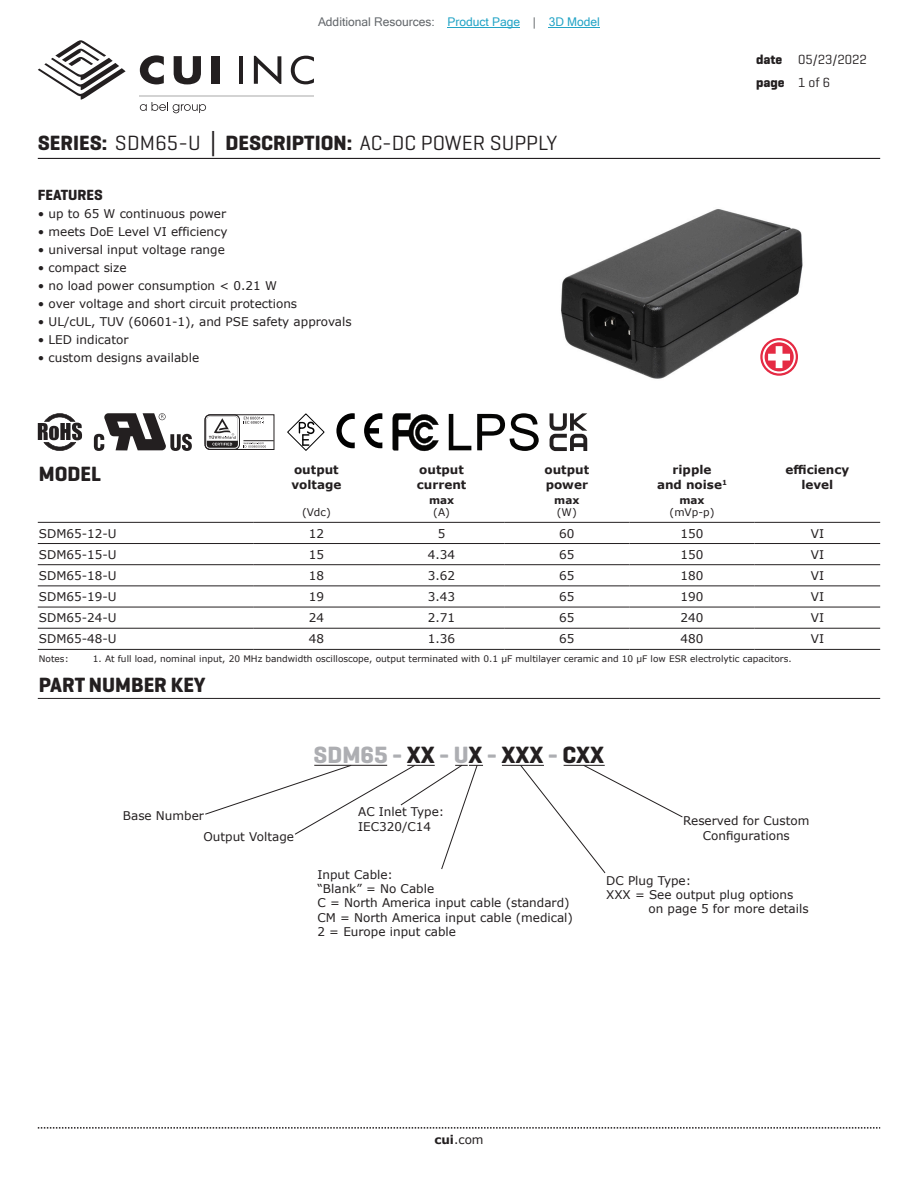
<style>
.page{position:relative;width:918px;height:1188px;background:#fff}
.page>*{position:absolute;margin:0;border:0;box-sizing:border-box;transform-origin:0 0}
.t1{font:700 24px "Geogrotesque";color:#adaeb2}
.t2{font:21px "Geogrotesque";color:#231f20}
.t3{font:700 21px "Geogrotesque";color:#231f20}
.t4{font:700 15px "Geogrotesque";color:#231f20}
.t5{font:13.5px/22.5px "Geogrotesque";color:#231f20}
.t6{font:12px/14.4px "Verdana";color:#231f20}
.t7{font:700 12px/14.4px "Verdana";color:#231f20}
.t8{font:12px "Microsoft Sans Serif";color:#63676b}
.t9{font:10.5px "Verdana";color:#231f20}
.t10{font:700 10.5px "Verdana";color:#231f20}
.t11{font:9px "Verdana";color:#231f20}
.s1{color:#23a4c6}
.s2{font-weight:700}
.s3{font-family:"Verdana";font-weight:700}
.s4{color:#231f20}
</style>
<div class="page">
<svg style="left:38px;top:1127px;width:842px;height:2px"></svg>
<hr style="left:38px;top:158px;width:842px;height:1px;background:#231f20">
<svg style="left:38px;top:40px;width:88px;height:60px"></svg>
<hr style="left:239px;top:56px;width:4px;height:28px;background:#231f20">
<svg style="left:254px;top:56px;width:27px;height:28px"></svg>
<svg style="left:291px;top:56px;width:23px;height:28px"></svg>
<svg style="left:140px;top:55px;width:24px;height:29px"></svg>
<svg style="left:174px;top:56px;width:27px;height:28px"></svg>
<div style="left:211px;top:56px;width:8px;height:28px;background:#231f20"></div>
<svg style="left:140px;top:102px;width:66px;height:11px"></svg>
<hr style="left:140px;top:95px;width:174px;height:1px;background:#231f20">
<hr style="left:38px;top:522px;width:216px;height:1px;background:#231f20">
<hr style="left:254px;top:522px;width:125px;height:1px;background:#231f20">
<hr style="left:379px;top:522px;width:125px;height:1px;background:#231f20">
<hr style="left:504px;top:522px;width:125px;height:1px;background:#231f20">
<hr style="left:629px;top:522px;width:126px;height:1px;background:#231f20">
<hr style="left:755px;top:522px;width:125px;height:1px;background:#231f20">
<hr style="left:38px;top:543px;width:216px;height:1px;background:#231f20">
<hr style="left:254px;top:543px;width:125px;height:1px;background:#231f20">
<hr style="left:379px;top:543px;width:125px;height:1px;background:#231f20">
<hr style="left:504px;top:543px;width:125px;height:1px;background:#231f20">
<hr style="left:629px;top:543px;width:126px;height:1px;background:#231f20">
<hr style="left:755px;top:543px;width:125px;height:1px;background:#231f20">
<hr style="left:38px;top:564px;width:216px;height:1px;background:#231f20">
<hr style="left:254px;top:564px;width:125px;height:1px;background:#231f20">
<hr style="left:379px;top:564px;width:125px;height:1px;background:#231f20">
<hr style="left:504px;top:564px;width:125px;height:1px;background:#231f20">
<hr style="left:629px;top:564px;width:126px;height:1px;background:#231f20">
<hr style="left:755px;top:564px;width:125px;height:1px;background:#231f20">
<hr style="left:38px;top:586px;width:216px;height:1px;background:#231f20">
<hr style="left:254px;top:586px;width:125px;height:1px;background:#231f20">
<hr style="left:379px;top:586px;width:125px;height:1px;background:#231f20">
<hr style="left:504px;top:586px;width:125px;height:1px;background:#231f20">
<hr style="left:629px;top:586px;width:126px;height:1px;background:#231f20">
<hr style="left:755px;top:586px;width:125px;height:1px;background:#231f20">
<hr style="left:38px;top:607px;width:216px;height:1px;background:#231f20">
<hr style="left:254px;top:607px;width:125px;height:1px;background:#231f20">
<hr style="left:379px;top:607px;width:125px;height:1px;background:#231f20">
<hr style="left:504px;top:607px;width:125px;height:1px;background:#231f20">
<hr style="left:629px;top:607px;width:126px;height:1px;background:#231f20">
<hr style="left:755px;top:607px;width:125px;height:1px;background:#231f20">
<hr style="left:38px;top:628px;width:216px;height:1px;background:#231f20">
<hr style="left:254px;top:628px;width:125px;height:1px;background:#231f20">
<hr style="left:379px;top:628px;width:125px;height:1px;background:#231f20">
<hr style="left:504px;top:628px;width:125px;height:1px;background:#231f20">
<hr style="left:629px;top:628px;width:126px;height:1px;background:#231f20">
<hr style="left:755px;top:628px;width:125px;height:1px;background:#231f20">
<hr style="left:38px;top:649px;width:216px;height:1px;background:#231f20">
<hr style="left:254px;top:649px;width:125px;height:1px;background:#231f20">
<hr style="left:379px;top:649px;width:125px;height:1px;background:#231f20">
<hr style="left:504px;top:649px;width:125px;height:1px;background:#231f20">
<hr style="left:629px;top:649px;width:126px;height:1px;background:#231f20">
<hr style="left:755px;top:649px;width:125px;height:1px;background:#231f20">
<img style="left:561px;top:209px;width:242px;height:170px">
<svg style="left:38px;top:413px;width:44px;height:38px"></svg>
<svg style="left:94px;top:413px;width:98px;height:38px"></svg>
<svg style="left:393px;top:413px;width:46px;height:38px"></svg>
<svg style="left:287px;top:413px;width:38px;height:38px"></svg>
<hr style="left:38px;top:698px;width:842px;height:1px;background:#231f20">
<svg style="left:205px;top:764px;width:278px;height:105px"></svg>
<hr style="left:502px;top:765px;width:42px;height:1px;background:#231f20">
<svg style="left:520px;top:764px;width:163px;height:110px"></svg>
<div style="left:210px;top:414px;width:64px;height:36px;border:1px solid #231f20"></div>
<hr style="left:243px;top:440px;width:31px;height:1px;background:#231f20">
<svg style="left:204px;top:414px;width:62px;height:36px"></svg>
<svg style="left:336px;top:413px;width:46px;height:35px"></svg>
<svg style="left:760px;top:338px;width:38px;height:38px"></svg>
<svg style="left:449px;top:414px;width:22px;height:36px"></svg>
<svg style="left:477px;top:413px;width:62px;height:38px"></svg>
<svg style="left:550px;top:413px;width:37px;height:38px"></svg>
<hr style="left:448px;top:27px;width:72px;height:1px;background:#23a4c6">
<hr style="left:549px;top:27px;width:51px;height:1px;background:#23a4c6">
<p class="t8" style="left:318px;top:15px;width:283px">Additional Resources: <span class="s1">Product Page</span> | <span class="s1">3D Model</span></p>
<h2 class="t2" style="left:38px;top:130px;width:521px"><span class="s2">SERIES:</span> SDM65-U <span class="s3">│</span> <span class="s2">DESCRIPTION:</span> AC-DC POWER SUPPLY</h2>
<p class="t4" style="left:38px;top:186px;width:67px">FEATURES</p>
<p class="t6" style="left:38px;top:207px;width:190px">• up to 65 W continuous power</p>
<p class="t6" style="left:38px;top:225px;width:191px">• meets DoE Level VI efficiency</p>
<p class="t6" style="left:38px;top:243px;width:189px">• universal input voltage range</p>
<p class="t6" style="left:38px;top:261px;width:90px">• compact size</p>
<p class="t6" style="left:38px;top:279px;width:241px">• no load power consumption &lt; 0.21 W</p>
<p class="t6" style="left:38px;top:297px;width:261px">• over voltage and short circuit protections</p>
<p class="t6" style="left:38px;top:315px;width:315px">• UL/cUL, TUV (60601-1), and PSE safety approvals</p>
<p class="t6" style="left:38px;top:333px;width:92px">• LED indicator</p>
<p class="t6" style="left:38px;top:351px;width:163px">• custom designs available</p>
<p class="t5" style="left:756px;top:48px;width:112px"><span class="s2">date</span> 05/23/2022 <span class="s2">page</span> 1 of 6</p>
<h2 class="t3" style="left:39px;top:461px;width:64px">MODEL</h2>
<p class="t7" style="left:291px;top:462px;width:51px">output voltage</p>
<p class="t7" style="left:417px;top:462px;width:51px">output current</p>
<p class="t7" style="left:545px;top:462px;width:46px">output power</p>
<p class="t7" style="left:657px;top:462px;width:72px;text-align:center">ripple<br>and noise<sup>1</sup></p>
<p class="t7" style="left:786px;top:462px;width:65px;text-align:center">efficiency level</p>
<p class="t9" style="left:302px;top:505px;width:30px">(Vdc)</p>
<p class="t10" style="left:429px;top:492px;width:27px">max</p>
<p class="t9" style="left:433px;top:505px;width:18px">(A)</p>
<p class="t10" style="left:554px;top:492px;width:27px">max</p>
<p class="t9" style="left:557px;top:505px;width:21px">(W)</p>
<p class="t10" style="left:679px;top:492px;width:27px">max</p>
<p class="t9" style="left:670px;top:505px;width:46px">(mVp-p)</p>
<p class="t6" style="left:39px;top:526px;width:79px">SDM65-12-U</p>
<p class="t6" style="left:309px;top:526px;width:17px">12</p>
<p class="t6" style="left:438px;top:526px;width:9px">5</p>
<p class="t6" style="left:559px;top:526px;width:17px">60</p>
<p class="t6" style="left:681px;top:526px;width:24px">150</p>
<p class="t6" style="left:811px;top:526px;width:15px">VI</p>
<p class="t6" style="left:39px;top:547px;width:79px">SDM65-15-U</p>
<p class="t6" style="left:309px;top:547px;width:17px">15</p>
<p class="t6" style="left:428px;top:547px;width:29px">4.34</p>
<p class="t6" style="left:559px;top:547px;width:17px">65</p>
<p class="t6" style="left:681px;top:547px;width:24px">150</p>
<p class="t6" style="left:811px;top:547px;width:15px">VI</p>
<p class="t6" style="left:39px;top:568px;width:79px">SDM65-18-U</p>
<p class="t6" style="left:309px;top:568px;width:17px">18</p>
<p class="t6" style="left:428px;top:568px;width:29px">3.62</p>
<p class="t6" style="left:559px;top:568px;width:17px">65</p>
<p class="t6" style="left:681px;top:568px;width:24px">180</p>
<p class="t6" style="left:811px;top:568px;width:15px">VI</p>
<p class="t6" style="left:39px;top:589px;width:79px">SDM65-19-U</p>
<p class="t6" style="left:309px;top:589px;width:17px">19</p>
<p class="t6" style="left:428px;top:589px;width:29px">3.43</p>
<p class="t6" style="left:559px;top:589px;width:17px">65</p>
<p class="t6" style="left:681px;top:589px;width:24px">190</p>
<p class="t6" style="left:811px;top:589px;width:15px">VI</p>
<p class="t6" style="left:39px;top:611px;width:79px">SDM65-24-U</p>
<p class="t6" style="left:309px;top:611px;width:17px">24</p>
<p class="t6" style="left:428px;top:611px;width:29px">2.71</p>
<p class="t6" style="left:559px;top:611px;width:17px">65</p>
<p class="t6" style="left:681px;top:611px;width:24px">240</p>
<p class="t6" style="left:811px;top:611px;width:15px">VI</p>
<p class="t6" style="left:39px;top:632px;width:79px">SDM65-48-U</p>
<p class="t6" style="left:309px;top:632px;width:17px">48</p>
<p class="t6" style="left:428px;top:632px;width:29px">1.36</p>
<p class="t6" style="left:559px;top:632px;width:17px">65</p>
<p class="t6" style="left:681px;top:632px;width:24px">480</p>
<p class="t6" style="left:811px;top:632px;width:15px">VI</p>
<p class="t11" style="left:39px;top:653px;width:31px">Notes:</p>
<p class="t11" style="left:93px;top:653px;width:700px">1. At full load, nominal input, 20 MHz bandwidth oscilloscope, output terminated with 0.1 μF multilayer ceramic and 10 μF low ESR electrolytic capacitors.</p>
<h2 class="t3" style="left:39px;top:672px;width:168px">PART NUMBER KEY</h2>
<p class="t6" style="left:123px;top:809px;width:83px">Base Number</p>
<p class="t6" style="left:203px;top:830px;width:92px">Output Voltage</p>
<h1 class="t1" style="left:314px;top:740px;width:292px">SDM65 - <span class="s4">XX</span> - U<span class="s4">X</span> - <span class="s4">XXX</span> - <span class="s4">CXX</span></h1>
<p class="t6" style="left:358px;top:804px;width:88px">AC Inlet Type:<br>IEC320/C14</p>
<p class="t6" style="left:683px;top:814px;width:128px;text-align:center">Reserved for Custom<br>Configurations</p>
<p class="t6" style="left:317px;top:867px;width:257px">Input Cable:<br>“Blank” = No Cable<br>C = North America input cable (standard)<br>CM = North America input cable (medical)<br>2 = Europe input cable</p>
<p class="t6" style="left:606px;top:873px;width:87px">DC Plug Type:</p>
<p class="t6" style="left:606px;top:887px;width:189px">XXX = See output plug options</p>
<p class="t6" style="left:648px;top:902px;width:162px">on page 5 for more details</p>
<p class="t6" style="left:434px;top:1132px;width:51px"><span class="s2">cui</span>.com</p>
</div>
